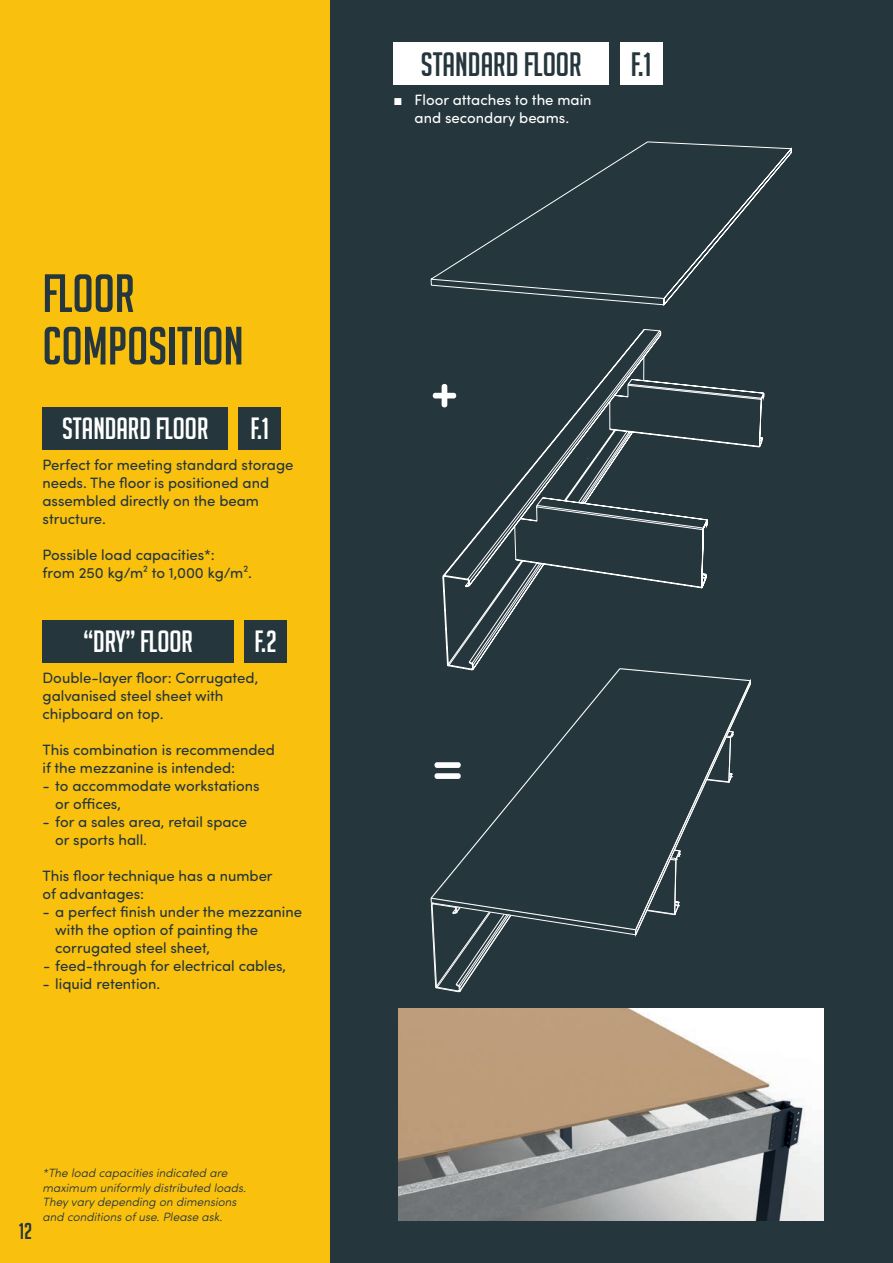
<style>
.page{position:relative;width:893px;height:1263px;background:#25363d}
.page>*{position:absolute;margin:0;border:0;box-sizing:border-box;transform-origin:0 0}
.t1{font:700 55.8px "Sofia Pro Soft";color:#fff}
.t2{font:52.5px/52.5px "Big Noodle Titling";color:#25363d}
.t3{font:33px "Big Noodle Titling";color:#25363d}
.t4{font:30px "Big Noodle Titling";color:#fff}
.t5{font:22.5px "Big Noodle Titling";color:#25363d}
.t6{font:15px/18px "Sofia Pro Soft";color:#25363d}
.t7{font:15px/18px "Sofia Pro Soft";color:#fff;text-align:center}
.t8{font:italic 300 12px/14.4px "Sofia Pro Soft";color:#25363d}
.s1{font-style:italic}
.s2{font-family:"Arial"}
</style>
<div class="page">
<div style="left:0;top:0;width:330px;height:1263px;background:#f9c00e"></div>
<svg style="left:431px;top:677px;width:320px;height:315px"></svg>
<svg style="left:431px;top:141px;width:361px;height:164px"></svg>
<svg style="left:442px;top:305px;width:323px;height:365px"></svg>
<div style="left:393px;top:43px;width:216px;height:42px;background:#fff"></div>
<div style="left:620px;top:43px;width:42px;height:42px;background:#fff"></div>
<img style="left:398px;top:1008px;width:425px;height:213px">
<div style="left:43px;top:407px;width:185px;height:43px;background:#25363d"></div>
<div style="left:239px;top:407px;width:42px;height:43px;background:#25363d"></div>
<div style="left:244px;top:620px;width:43px;height:43px;background:#25363d"></div>
<div style="left:43px;top:620px;width:191px;height:43px;background:#25363d"></div>
<h2 class="t2" style="left:43px;top:267px;width:203px">FLOOR<br>COMPOSITION</h2>
<h3 class="t4" style="left:62px;top:412px;width:148px">STANDARD FLOOR</h3>
<p class="t6" style="left:43px;top:455px;width:252px">Perfect for meeting standard storage needs. The floor is positioned and assembled directly on the beam structure.</p>
<p class="t6" style="left:43px;top:545px;width:211px">Possible load capacities*:<br>from 250 kg/m² to 1,000 kg/m².</p>
<h3 class="t4" style="left:250px;top:412px;width:20px">F.1</h3>
<h3 class="t4" style="left:84px;top:625px;width:111px">“DRY” FLOOR</h3>
<h3 class="t4" style="left:254px;top:625px;width:24px">F.2</h3>
<p class="t6" style="left:43px;top:668px;width:217px">Double-layer floor: Corrugated, galvanised steel sheet with chipboard on top.</p>
<p class="t6" style="left:43px;top:740px;width:234px">This combination is recommended if the mezzanine is intended:</p>
<p class="t6" style="left:55px;top:776px;width:206px;text-indent:-13px">- to accommodate workstations or offices,</p>
<p class="t6" style="left:55px;top:812px;width:193px;text-indent:-13px">- for a sales area, retail space or sports hall.</p>
<p class="t6" style="left:43px;top:866px;width:232px">This floor technique has a number of advantages:</p>
<p class="t6" style="left:55px;top:902px;width:248px;text-indent:-13px">- a perfect finish under the mezzanine with the option of painting the corrugated steel sheet,</p>
<p class="t6" style="left:43px;top:956px;width:245px"><span class="s1">-</span> feed-through for electrical cables,</p>
<p class="t6" style="left:43px;top:974px;width:119px">- liquid retention.</p>
<h3 class="t5" style="left:19px;top:1218px;width:15px">12</h3>
<p class="t8" style="left:43px;top:1165px;width:205px">*The load capacities indicated are maximum uniformly distributed loads.<br>They vary depending on dimensions and conditions of use. Please ask.</p>
<h3 class="t3" style="left:421px;top:46px;width:162px">STANDARD FLOOR</h3>
<h3 class="t3" style="left:631px;top:46px;width:22px">F.1</h3>
<p class="t7" style="left:393px;top:90px;width:200px"><span class="s2">■</span> Floor attaches to the main and secondary beams.</p>
<h1 class="t1" style="left:431px;top:350px;width:29px">+</h1>
<h1 class="t1" style="left:431px;top:727px;width:35px">=</h1>
</div>
